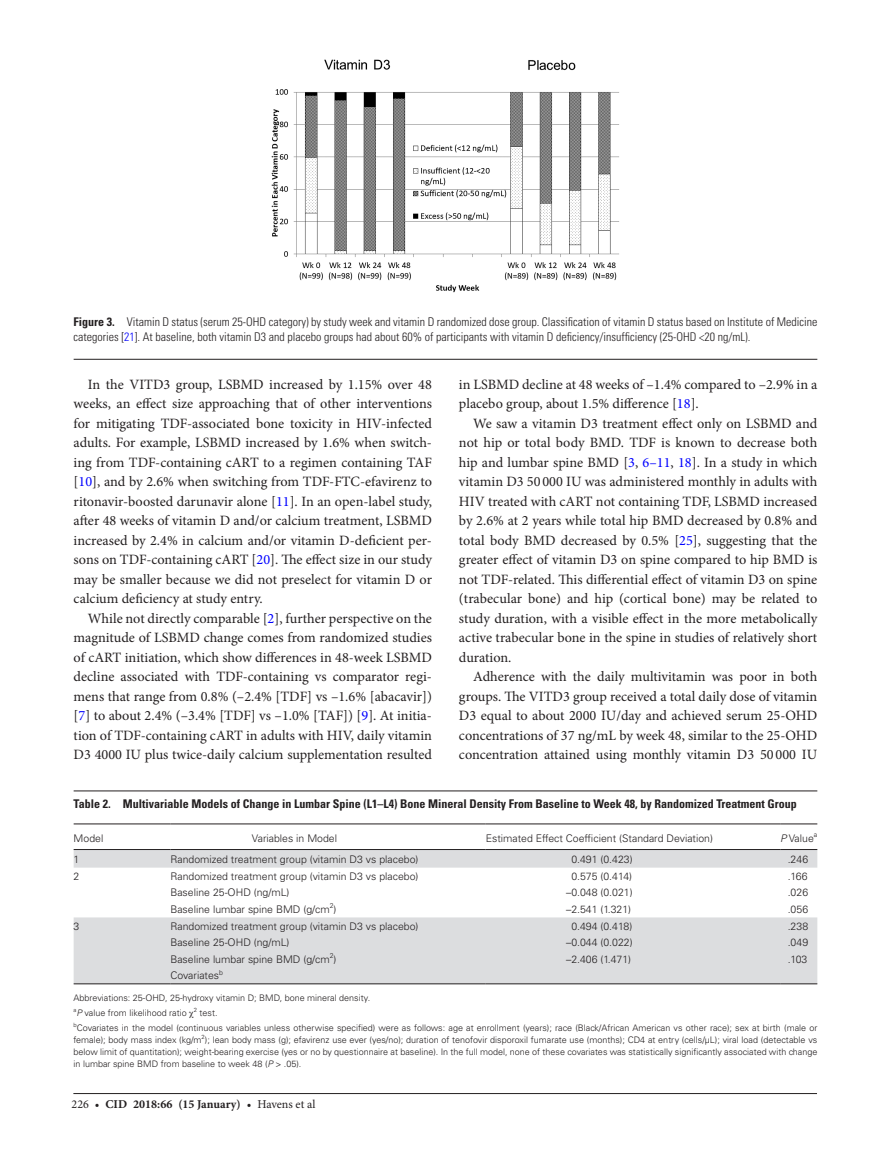
<style>
.page{position:relative;width:891px;height:1174px;background:#fff}
.page>*{position:absolute;margin:0;border:0;box-sizing:border-box;transform-origin:0 0}
.t1{font:14.25px/19.5px "Minion Pro";color:#231f20;text-align:justify}
.t2{font:300 condensed 12px/15px "Univers LT Std";color:#231f20}
.t3{font:700 condensed 12px "Univers LT Std";color:#231f20}
.t4{font:700 12px "Minion Pro";color:#231f20}
.t5{font:300 10.5px "Univers LT Std";color:#231f20}
.t6{font:300 9px/15px "Univers LT Std";color:#231f20}
.s1{font-weight:700}
.s2{color:#00f}
.s3{font-style:italic}
.s4{font-family:"Gandhari Unicode";font-weight:400}
.s5{font-weight:400}
</style>
<div class="page">
<hr style="left:73px;top:1093px;width:744px;height:1px;background:#231f20">
<hr style="left:74px;top:359px;width:743px;height:1px;background:#231f20">
<img style="left:272px;top:59px;width:347px;height:233px">
<hr style="left:74px;top:791px;width:743px;height:1px;background:#231f20">
<svg style="left:74px;top:850px;width:743px;height:133px;fill:#dcdddf"></svg>
<hr style="left:74px;top:824px;width:97px;height:1px;background:#231f20">
<hr style="left:74px;top:849px;width:97px;height:1px;background:#231f20">
<hr style="left:171px;top:824px;width:315px;height:1px;background:#231f20">
<hr style="left:171px;top:849px;width:315px;height:1px;background:#231f20">
<hr style="left:486px;top:824px;width:294px;height:1px;background:#231f20">
<hr style="left:486px;top:849px;width:294px;height:1px;background:#231f20">
<hr style="left:780px;top:824px;width:37px;height:1px;background:#231f20">
<hr style="left:780px;top:849px;width:37px;height:1px;background:#231f20">
<hr style="left:74px;top:983px;width:97px;height:1px;background:#231f20">
<hr style="left:171px;top:983px;width:315px;height:1px;background:#231f20">
<hr style="left:486px;top:983px;width:294px;height:1px;background:#231f20">
<hr style="left:780px;top:983px;width:37px;height:1px;background:#231f20">
<p class="t2" style="left:74px;top:314px;width:745px"><span class="s1">Figure 3.</span> Vitamin D status (serum 25-OHD category) by study week and vitamin D randomized dose group. Classification of vitamin D status based on Institute of Medicine categories [<span class="s2">21</span>]. At baseline, both vitamin D3 and placebo groups had about 60% of participants with vitamin D deficiency/insufficiency (25-OHD &lt;20 ng/mL).</p>
<p class="t1" style="left:74px;top:375px;width:360px;text-indent:14px">In the VITD3 group, LSBMD increased by 1.15% over 48 weeks, an effect size approaching that of other interventions for mitigating TDF-associated bone toxicity in HIV-infected adults. For example, LSBMD increased by 1.6% when switch&shy;ing from TDF-containing cART to a regimen containing TAF [<span class="s2">10</span>], and by 2.6% when switching from TDF-FTC-efavirenz to ritonavir-boosted darunavir alone [<span class="s2">11</span>]. In an open-label study, after 48 weeks of vitamin D and/or calcium treatment, LSBMD increased by 2.4% in calcium and/or vitamin D-deficient per&shy;sons on TDF-containing cART [<span class="s2">20</span>]. The effect size in our study may be smaller because we did not preselect for vitamin D or calcium deficiency at study entry.</p>
<p class="t1" style="left:74px;top:608px;width:360px;text-indent:14px">While not directly comparable [<span class="s2">2</span>], further perspective on the magnitude of LSBMD change comes from randomized studies of cART initiation, which show differences in 48-week LSBMD decline associated with TDF-containing vs comparator regi&shy;mens that range from 0.8% (–2.4% [TDF] vs –1.6% [abacavir]) [<span class="s2">7</span>] to about 2.4% (–3.4% [TDF] vs –1.0% [TAF]) [<span class="s2">9</span>]. At initia&shy;tion of TDF-containing cART in adults with HIV, daily vitamin D3 4000 IU plus twice-daily calcium supplementation resulted</p>
<p class="t1" style="left:459px;top:374px;width:360px">in LSBMD decline at 48 weeks of –1.4% compared to –2.9% in a placebo group, about 1.5% difference [<span class="s2">18</span>].</p>
<p class="t1" style="left:459px;top:413px;width:360px;text-indent:14px">We saw a vitamin D3 treatment effect only on LSBMD and not hip or total body BMD. TDF is known to decrease both hip and lumbar spine BMD [<span class="s2">3</span>, <span class="s2">6–11</span>, <span class="s2">18</span>]. In a study in which vitamin D3 50 000 IU was administered monthly in adults with HIV treated with cART not containing TDF, LSBMD increased by 2.6% at 2 years while total hip BMD decreased by 0.8% and total body BMD decreased by 0.5% [<span class="s2">25</span>], suggesting that the greater effect of vitamin D3 on spine compared to hip BMD is not TDF-related. This differential effect of vitamin D3 on spine (trabecular bone) and hip (cortical bone) may be related to study duration, with a visible effect in the more metabolically active trabecular bone in the spine in studies of relatively short duration.</p>
<p class="t1" style="left:459px;top:667px;width:360px;text-indent:14px">Adherence with the daily multivitamin was poor in both groups. The VITD3 group received a total daily dose of vitamin D3 equal to about 2000 IU/day and achieved serum 25-OHD concentrations of 37 ng/mL by week 48, similar to the 25-OHD concentration attained using monthly vitamin D3 50 000 IU</p>
<p class="t3" style="left:74px;top:796px;width:725px">Table 2. Multivariable Models of Change in Lumbar Spine (L1–L4) Bone Mineral Density From Baseline to Week 48, by Randomized Treatment Group</p>
<p class="t5" style="left:74px;top:832px;width:31px">Model</p>
<p class="t5" style="left:252px;top:832px;width:87px">Variables in Model</p>
<p class="t5" style="left:486px;top:832px;width:229px">Estimated Effect Coefficient (Standard Deviation)</p>
<p class="t5" style="left:780px;top:832px;width:39px"><span class="s3">P</span> Value<sup>a</sup></p>
<p class="t5" style="left:74px;top:853px;width:7px">1</p>
<p class="t5" style="left:171px;top:853px;width:249px">Randomized treatment group (vitamin D3 vs placebo)</p>
<p class="t5" style="left:571px;top:853px;width:63px">0.491 (0.423)</p>
<p class="t5" style="left:788px;top:853px;width:22px">.246</p>
<p class="t5" style="left:74px;top:870px;width:7px">2</p>
<p class="t5" style="left:171px;top:870px;width:249px">Randomized treatment group (vitamin D3 vs placebo)</p>
<p class="t5" style="left:571px;top:870px;width:62px">0.575 (0.414)</p>
<p class="t5" style="left:788px;top:870px;width:21px">.166</p>
<p class="t5" style="left:171px;top:886px;width:120px">Baseline 25-OHD (ng/mL)</p>
<p class="t5" style="left:566px;top:886px;width:68px">–0.048 (0.021)</p>
<p class="t5" style="left:788px;top:886px;width:22px">.026</p>
<p class="t5" style="left:171px;top:903px;width:167px">Baseline lumbar spine BMD (g/cm<sup>2</sup>)</p>
<p class="t5" style="left:566px;top:903px;width:67px">–2.541 (1.321)</p>
<p class="t5" style="left:788px;top:903px;width:22px">.056</p>
<p class="t5" style="left:74px;top:919px;width:7px">3</p>
<p class="t5" style="left:171px;top:919px;width:249px">Randomized treatment group (vitamin D3 vs placebo)</p>
<p class="t5" style="left:571px;top:919px;width:62px">0.494 (0.418)</p>
<p class="t5" style="left:788px;top:919px;width:22px">.238</p>
<p class="t5" style="left:171px;top:936px;width:120px">Baseline 25-OHD (ng/mL)</p>
<p class="t5" style="left:566px;top:936px;width:68px">–0.044 (0.022)</p>
<p class="t5" style="left:788px;top:936px;width:22px">.049</p>
<p class="t5" style="left:171px;top:953px;width:167px">Baseline lumbar spine BMD (g/cm<sup>2</sup>)</p>
<p class="t5" style="left:566px;top:953px;width:67px">–2.406 (1.471)</p>
<p class="t5" style="left:788px;top:953px;width:21px">.103</p>
<p class="t5" style="left:171px;top:969px;width:54px">Covariates<sup>b</sup></p>
<p class="t6" style="left:74px;top:990px;width:745px">Abbreviations: 25-OHD, 25-hydroxy vitamin D; BMD, bone mineral density.<br><sup>a</sup><span class="s3">P</span> value from likelihood ratio <span class="s4">χ</span><sup>2</sup> test.<br><sup>b</sup>Covariates in the model (continuous variables unless otherwise specified) were as follows: age at enrollment (years); race (Black/African American vs other race); sex at birth (male or</p>
<p class="t6" style="left:74px;top:1034px;width:745px;line-height:12px;text-align:justify">female); body mass index (kg/m<sup>2</sup>); lean body mass (g); efavirenz use ever (yes/no); duration of tenofovir disporoxil fumarate use (months); CD4 at entry (cells/μL); viral load (detectable vs below limit of quantitation); weight-bearing exercise (yes or no by questionnaire at baseline). In the full model, none of these covariates was statistically significantly associated with change in lumbar spine BMD from baseline to week 48 (<span class="s3">P</span> &gt; .05).</p>
<p class="t4" style="left:72px;top:1095px;width:245px"><span class="s5">226 •</span> CID 2018:66 (15 January) <span class="s5">• Havens et al</span></p>
</div>
